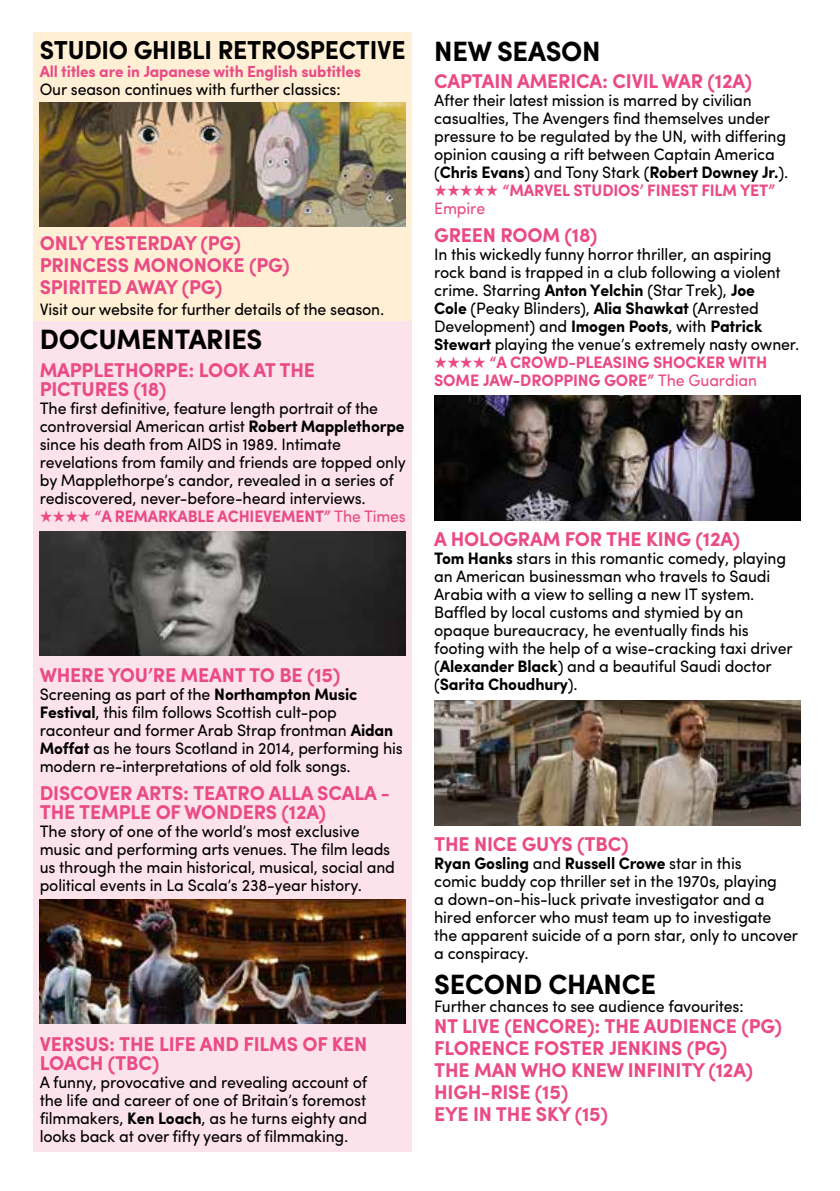
<style>
.page{position:relative;width:840px;height:1191px;background:#fff}
.page>*{position:absolute;margin:0;border:0;box-sizing:border-box;transform-origin:0 0}
.t1{font:700 28px "Sofia Pro";letter-spacing:-.01em;color:#000}
.t2{font:700 26px "Sofia Pro";letter-spacing:-.01em;color:#000;scale:.95 1}
.t3{font:700 20px/21.8px "Sofia Pro";letter-spacing:-.01em;color:#ea4b85}
.t4{font:16.6px/18px "Sofia Pro";letter-spacing:-.01em;color:#000;scale:.96 1}
.t5{font:700 16.6px/18px "Sofia Pro";letter-spacing:-.01em;color:#ea4b85;scale:.96 1}
.t6{font:700 16.6px "Sofia Pro";letter-spacing:-.01em;color:#ea4b85;scale:.95 1}
.t7{font:700 16px "Sofia Pro";letter-spacing:-.01em;color:#ea4b85}
.s1{font-weight:700}
.s2{font-weight:400}
</style>
<div class="page">
<div style="left:34px;top:32px;width:377px;height:1119px;background:#fce2ea"></div>
<div style="left:34px;top:32px;width:377px;height:288px;background:#ffefd5"></div>
<img style="left:40px;top:531px;width:365px;height:125px">
<img style="left:40px;top:102px;width:365px;height:125px">
<img style="left:434px;top:395px;width:365px;height:125px">
<img style="left:40px;top:899px;width:365px;height:125px">
<img style="left:434px;top:700px;width:365px;height:125px">
<h2 class="t2" style="left:40px;top:30px;width:386px">STUDIO GHIBLI RETROSPECTIVE</h2>
<p class="t7" style="left:40px;top:59px;width:322px">All titles are in Japanese with English subtitles</p>
<p class="t4" style="left:40px;top:79px;width:315px">Our season continues with further classics:</p>
<p class="t3" style="left:40px;top:231px;width:251px">ONLY YESTERDAY (PG)<br>PRINCESS MONONOKE (PG)<br>SPIRITED AWAY (PG)</p>
<p class="t4" style="left:40px;top:299px;width:360px">Visit our website for further details of the season.</p>
<h1 class="t1" style="left:40px;top:318px;width:224px">DOCUMENTARIES</h1>
<p class="t3" style="left:40px;top:359px;width:276px;line-height:19px">MAPPLETHORPE: LOOK AT THE<br>PICTURES (18)</p>
<p class="t4" style="left:40px;top:398px;width:382px">The first definitive, feature length portrait of the controversial American artist <span class="s1">Robert Mapplethorpe </span>since his death from AIDS in 1989. Intimate revelations from family and friends are topped only by Mapplethorpe’s candor, revealed in a series of rediscovered, never-before-heard interviews.</p>
<p class="t6" style="left:40px;top:503px;width:386px">★★★★ “A REMARKABLE ACHIEVEMENT” <span class="s2">The Times</span></p>
<p class="t3" style="left:40px;top:663px;width:302px">WHERE YOU’RE MEANT TO BE (15)</p>
<p class="t4" style="left:40px;top:684px;width:379px">Screening as part of the <span class="s1">Northampton Music Festival</span>, this film follows Scottish cult-pop raconteur and former Arab Strap frontman <span class="s1">Aidan Moffat</span> as he tours Scotland in 2014, performing his modern re-interpretations of old folk songs.</p>
<p class="t3" style="left:40px;top:782px;width:351px;line-height:19px">DISCOVER ARTS: TEATRO ALLA SCALA -<br>THE TEMPLE OF WONDERS (12A)</p>
<p class="t4" style="left:40px;top:821px;width:371px">The story of one of the world’s most exclusive music and performing arts venues. The film leads us through the main historical, musical, social and political events in La Scala’s 238-year history.</p>
<p class="t3" style="left:40px;top:1033px;width:329px;line-height:19px">VERSUS: THE LIFE AND FILMS OF KEN<br>LOACH (TBC)</p>
<p class="t4" style="left:40px;top:1072px;width:342px;text-align:justify">A funny, provocative and revealing account of the life and career of one of Britain’s foremost filmmakers, <span class="s1">Ken Loach</span>, as he turns eighty and looks back at over fifty years of filmmaking.</p>
<h1 class="t1" style="left:434px;top:30px;width:168px">NEW SEASON</h1>
<p class="t3" style="left:434px;top:69px;width:319px">CAPTAIN AMERICA: CIVIL WAR (12A)</p>
<p class="t4" style="left:434px;top:90px;width:370px">After their latest mission is marred by civilian casualties, The Avengers find themselves under pressure to be regulated by the UN, with differing opinion causing a rift between Captain America (<span class="s1">Chris Evans</span>) and Tony Stark (<span class="s1">Robert Downey Jr.</span>).</p>
<p class="t5" style="left:434px;top:180px;width:357px">★★★★★ “MARVEL STUDIOS’ FINEST FILM YET”<br><span class="s2">Empire</span></p>
<p class="t3" style="left:434px;top:223px;width:165px">GREEN ROOM (18)</p>
<p class="t4" style="left:434px;top:244px;width:381px">In this wickedly funny horror thriller, an aspiring rock band is trapped in a club following a violent crime. Starring <span class="s1">Anton Yelchin</span> (Star Trek), <span class="s1">Joe<br>Cole</span> (Peaky Blinders), <span class="s1">Alia Shawkat</span> (Arrested Development) and <span class="s1">Imogen Poots</span>, with <span class="s1">Patrick Stewart</span> playing the venue’s extremely nasty owner.</p>
<p class="t5" style="left:434px;top:352px;width:348px">★★★★ “A CROWD-PLEASING SHOCKER WITH<br>SOME JAW-DROPPING GORE” <span class="s2">The Guardian</span></p>
<p class="t3" style="left:434px;top:527px;width:307px">A HOLOGRAM FOR THE KING (12A)</p>
<p class="t4" style="left:434px;top:548px;width:375px"><span class="s1">Tom Hanks</span> stars in this romantic comedy, playing an American businessman who travels to Saudi Arabia with a view to selling a new IT system.<br>Baffled by local customs and stymied by an opaque bureaucracy, he eventually finds his footing with the help of a wise-cracking taxi driver (<span class="s1">Alexander Black</span>) and a beautiful Saudi doctor (<span class="s1">Sarita Choudhury</span>).</p>
<p class="t3" style="left:434px;top:832px;width:196px">THE NICE GUYS (TBC)</p>
<p class="t4" style="left:434px;top:853px;width:380px"><span class="s1">Ryan Gosling</span> and <span class="s1">Russell Crowe</span> star in this<br>comic buddy cop thriller set in the 1970s, playing<br>a down-on-his-luck private investigator and a hired enforcer who must team up to investigate the apparent suicide of a porn star, only to uncover a conspiracy.</p>
<h1 class="t1" style="left:434px;top:962px;width:223px">SECOND CHANCE</h1>
<p class="t4" style="left:434px;top:995px;width:324px">Further chances to see audience favourites:</p>
<p class="t3" style="left:434px;top:1014px;width:349px">NT LIVE (ENCORE): THE AUDIENCE (PG)<br>FLORENCE FOSTER JENKINS (PG)<br>THE MAN WHO KNEW INFINITY (12A)<br>HIGH-RISE (15)<br>EYE IN THE SKY (15)</p>
</div>
